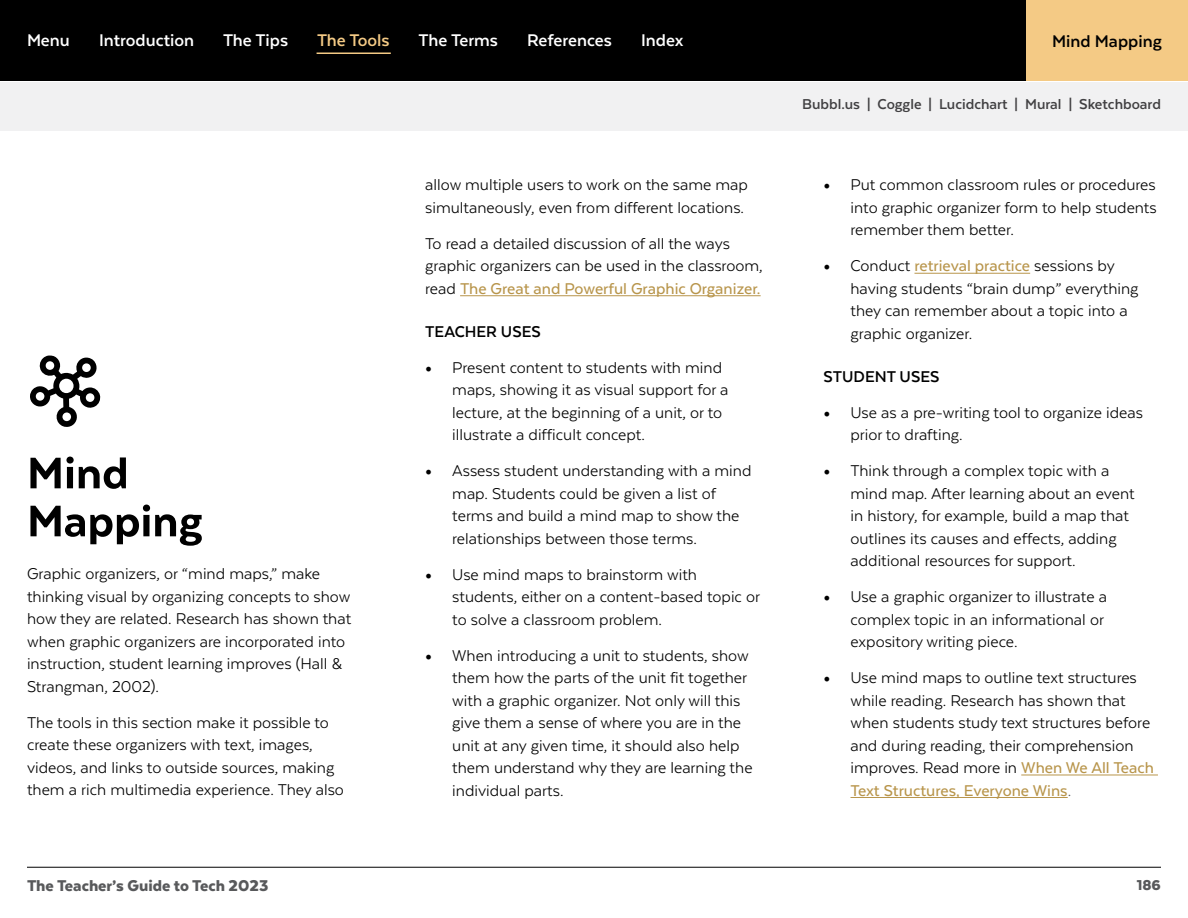
<style>
.page{position:relative;width:1188px;height:918px;background:#fff}
.page>*{position:absolute;margin:0;border:0;box-sizing:border-box;transform-origin:0 0}
.t1{font:800 51px/48px "Texta";color:#000}
.t2{font:700 19.5px "Texta";color:#fff}
.t3{font:700 19.5px "Texta";color:#000}
.t4{font:700 19.5px "Texta";color:#f4ca85}
.t5{font:18px/22.5px "Texta";color:#000}
.t6{font:900 18px "Texta";color:#58595b}
.t7{font:700 18px "Texta";color:#000}
.t8{font:700 16.5px "Texta";color:#414042}
.t9{font:900 16.5px "Texta";color:#58595b}
.s1{font-weight:500;color:#b8954b}
.s2{font-family:"Minion Pro"}
.s3{color:#58595b}
</style>
<div class="page">
<div style="left:0;top:0;width:1188px;height:81px;background:#000"></div>
<hr style="left:317px;top:52px;width:74px;height:2px;background:#f4ca85">
<div style="left:0;top:82px;width:1188px;height:49px;background:#f1f1f2"></div>
<hr style="left:27px;top:867px;width:1134px;height:1px;background:#000">
<hr style="left:460px;top:295px;width:301px;height:1px;background:#b8954b">
<hr style="left:914px;top:273px;width:116px;height:1px;background:#b8954b">
<hr style="left:1021px;top:775px;width:137px;height:1px;background:#b8954b">
<hr style="left:850px;top:797px;width:218px;height:1px;background:#b8954b">
<svg style="left:30px;top:355px;width:71px;height:72px"></svg>
<div style="left:1026px;top:0;width:162px;height:81px;background:#f4ca85"></div>
<p class="t2" style="left:27px;top:30px;width:44px">Menu</p>
<p class="t2" style="left:99px;top:30px;width:97px">Introduction</p>
<p class="t2" style="left:223px;top:30px;width:67px">The Tips</p>
<p class="t4" style="left:317px;top:30px;width:74px">The Tools</p>
<p class="t2" style="left:419px;top:30px;width:81px">The Terms</p>
<p class="t2" style="left:527px;top:30px;width:86px">References</p>
<p class="t2" style="left:641px;top:30px;width:44px">Index</p>
<h1 class="t1" style="left:27px;top:448px;width:177px">Mind<br>Mapping</h1>
<p class="t5" style="left:27px;top:562px;width:326px">Graphic organizers, or “mind maps,” make thinking visual by organizing concepts to show how they are related. Research has shown that when graphic organizers are incorporated into instruction, student learning improves (Hall &amp; Strangman, 2002).</p>
<p class="t5" style="left:27px;top:711px;width:319px">The tools in this section make it possible to create these organizers with text, images, videos, and links to outside sources, making them a rich multimedia experience. They also</p>
<p class="t5" style="left:425px;top:174px;width:324px">allow multiple users to work on the same map simultaneously, even from different locations.</p>
<p class="t5" style="left:425px;top:232px;width:339px">To read a detailed discussion of all the ways graphic organizers can be used in the classroom, read <span class="s1">The Great and Powerful Graphic Organizer.</span></p>
<p class="t7" style="left:425px;top:322px;width:117px">TEACHER USES</p>
<p class="t5" style="left:452px;top:356px;width:278px;text-indent:-27px"><span class="s2">•</span> Present content to students with mind maps, showing it as visual support for a lecture, at the beginning of a unit, or to illustrate a difficult concept.</p>
<p class="t5" style="left:452px;top:459px;width:301px;text-indent:-27px"><span class="s2">•</span> Assess student understanding with a mind map. Students could be given a list of terms and build a mind map to show the relationships between those terms.</p>
<p class="t5" style="left:452px;top:563px;width:309px;text-indent:-27px"><span class="s2">•</span> Use mind maps to brainstorm with students, either on a content-based topic or to solve a classroom problem.</p>
<p class="t5" style="left:452px;top:644px;width:302px;text-indent:-27px"><span class="s2">•</span> When introducing a unit to students, show them how the parts of the unit fit together with a graphic organizer. Not only will this give them a sense of where you are in the unit at any given time, it should also help them understand why they are learning the individual parts.</p>
<p class="t3" style="left:1052px;top:31px;width:111px">Mind Mapping</p>
<p class="t3" style="left:1096px;top:31px;width:74px">The Tools</p>
<p class="t8" style="left:802px;top:96px;width:360px">Bubbl.us | Coggle | Lucidchart | Mural | Sketchboard</p>
<p class="t5" style="left:850px;top:174px;width:308px;text-align:justify;text-indent:-27px"><span class="s2">•</span> Put common classroom rules or procedures into graphic organizer form to help students remember them better.</p>
<p class="t5" style="left:850px;top:255px;width:290px;text-indent:-27px"><span class="s2">•</span> Conduct <span class="s1">retrieval practice</span> sessions by having students “brain dump” everything they can remember about a topic into a graphic organizer.</p>
<p class="t7" style="left:824px;top:367px;width:117px">STUDENT USES</p>
<p class="t5" style="left:850px;top:401px;width:294px;text-indent:-27px"><span class="s2">•</span> Use as a pre-writing tool to organize ideas prior to drafting.</p>
<p class="t5" style="left:850px;top:459px;width:286px;text-indent:-27px"><span class="s2">•</span> Think through a complex topic with a mind map. After learning about an event in history, for example, build a map that outlines its causes and effects, adding additional resources for support.</p>
<p class="t5" style="left:850px;top:585px;width:258px;text-indent:-27px"><span class="s2">•</span> Use a graphic organizer to illustrate a complex topic in an informational or expository writing piece.</p>
<p class="t5" style="left:850px;top:666px;width:305px;text-indent:-27px"><span class="s2">•</span> Use mind maps to outline text structures while reading. Research has shown that when students study text structures before and during reading, their comprehension improves. Read more in <span class="s1">When We All Teach Text Structures, Everyone Wins</span><span class="s3">.</span></p>
<p class="t6" style="left:27px;top:877px;width:243px">The Teacher’s Guide to Tech 2023</p>
<p class="t9" style="left:1137px;top:877px;width:26px">186</p>
</div>
